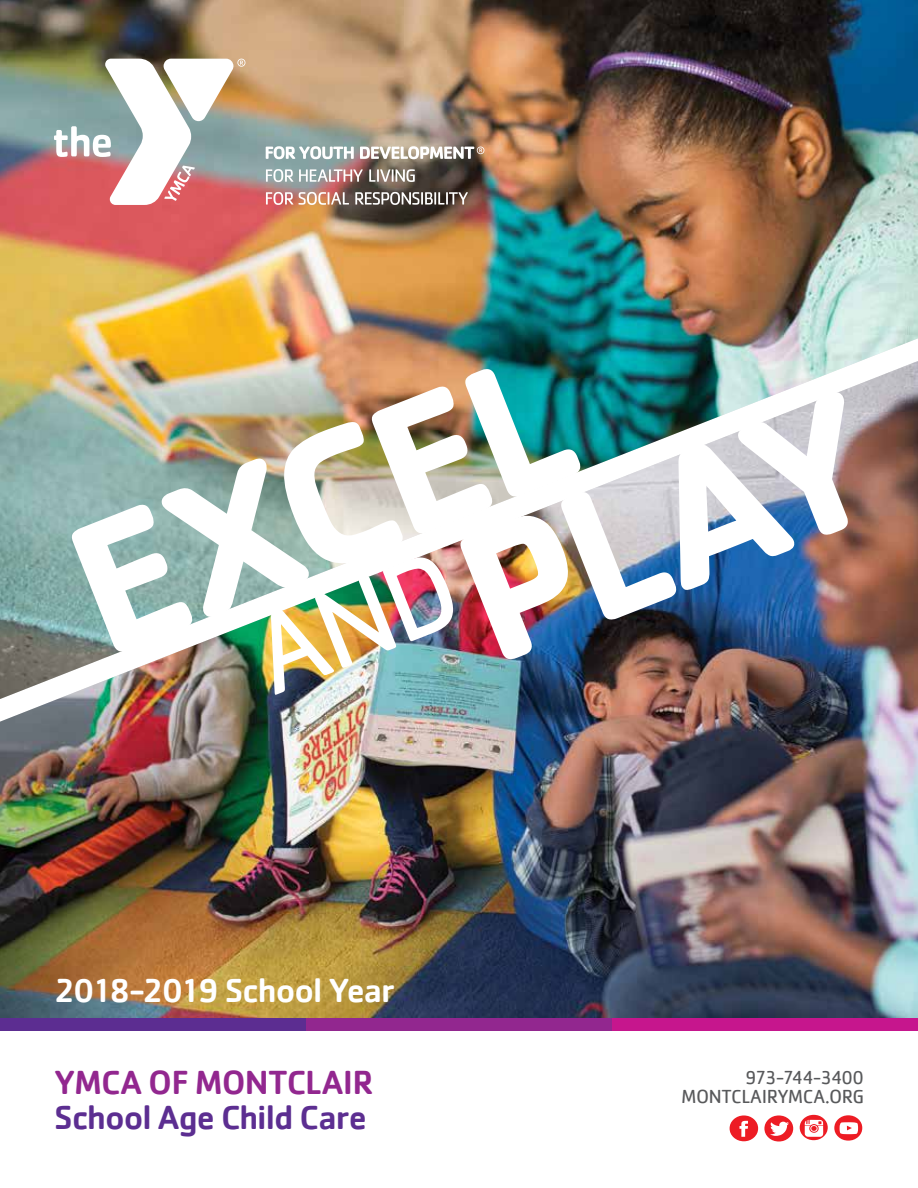
<style>
.page{position:relative;width:918px;height:1188px;background:#fff}
.page>*{position:absolute;margin:0;border:0;box-sizing:border-box;transform-origin:0 0}
.t1{font:700 196.05px/147px "Cachet";color:#fff}
.t2{font:500 34.5px "Cachet";letter-spacing:-.045em;color:#fff}
.t3{font:500 34.5px "Cachet";letter-spacing:-.025em;color:#5c2e91}
.t4{font:500 34.5px "Cachet";letter-spacing:-.025em;color:#92278f}
.t5{font:19.5px/19.5px "Cachet";letter-spacing:-.03em;color:#58595b;text-align:right}
</style>
<div class="page">
<img style="left:0;top:699px;width:918px;height:319px">
<img style="left:0;top:0;width:918px;height:699px">
<svg style="left:730px;top:1115px;width:28px;height:26px"></svg>
<svg style="left:764px;top:1115px;width:29px;height:26px"></svg>
<svg style="left:800px;top:1115px;width:28px;height:25px"></svg>
<svg style="left:834px;top:1115px;width:28px;height:26px"></svg>
<svg style="left:54px;top:59px;width:191px;height:146px"></svg>
<svg style="left:266px;top:146px;width:88px;height:13px"></svg>
<svg style="left:266px;top:169px;width:27px;height:13px"></svg>
<svg style="left:299px;top:169px;width:64px;height:13px"></svg>
<svg style="left:369px;top:169px;width:46px;height:13px"></svg>
<svg style="left:266px;top:192px;width:27px;height:13px"></svg>
<svg style="left:299px;top:192px;width:50px;height:13px"></svg>
<svg style="left:355px;top:192px;width:113px;height:13px"></svg>
<svg style="left:360px;top:146px;width:124px;height:13px"></svg>
<div style="left:0;top:1018px;width:306px;height:13px;background:#5c2d91"></div>
<div style="left:306px;top:1018px;width:307px;height:13px;background:#92278f"></div>
<div style="left:613px;top:1018px;width:305px;height:13px;background:#c6168d"></div>
<h1 class="t1" style="left:186px;top:469px;width:649px;text-indent:-144px;rotate:-21deg">EXCEL<br><sup>AND</sup>PLAY</h1>
<h2 class="t2" style="left:54px;top:969px;width:343px">2018-2019 School Year</h2>
<h2 class="t4" style="left:54px;top:1062px;width:321px">YMCA OF MONTCLAIR</h2>
<h2 class="t3" style="left:54px;top:1096px;width:314px">School Age Child Care</h2>
<p class="t5" style="left:681px;top:1067px;width:184px">973-744-3400<br>MONTCLAIRYMCA.ORG</p>
</div>
